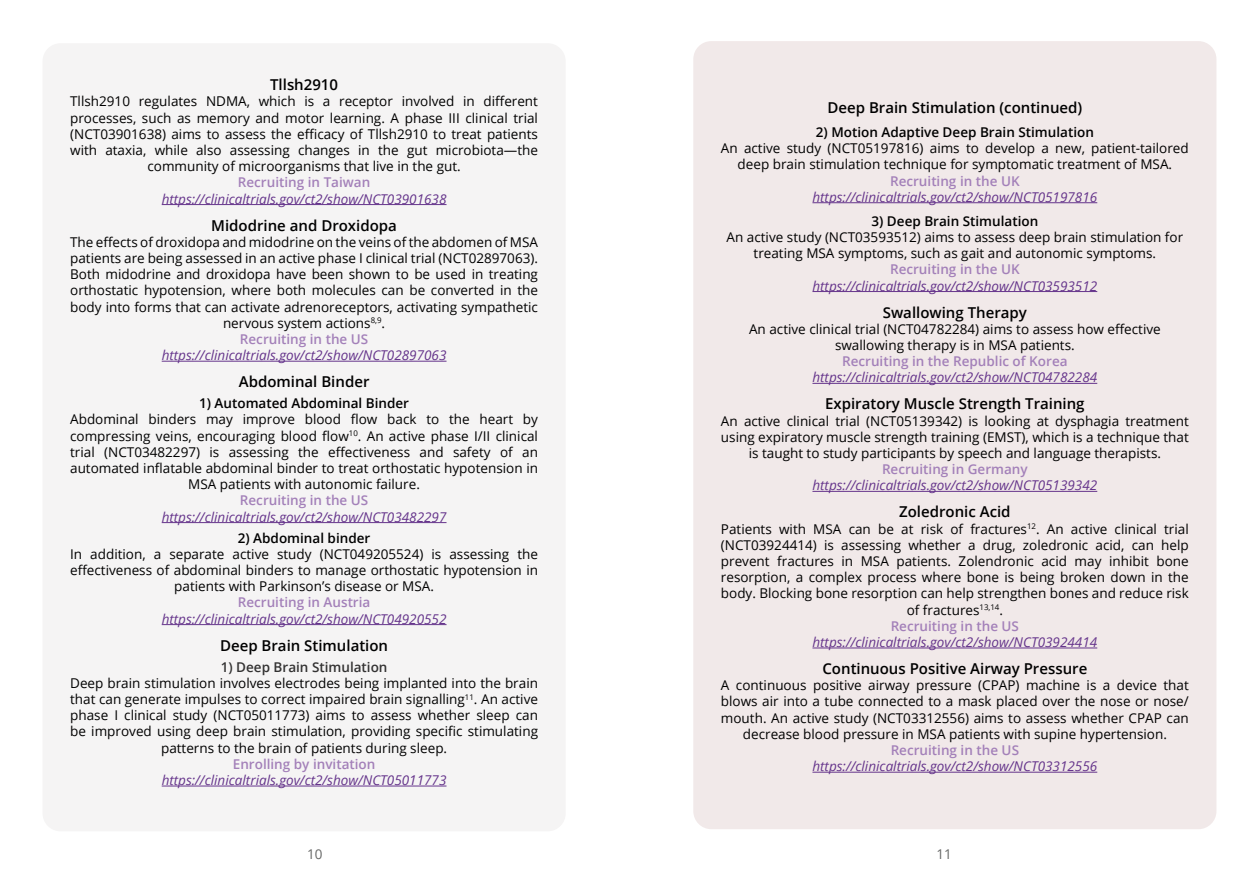
<style>
.page{position:relative;width:1259px;height:893px;background:#fff}
.page>*{position:absolute;margin:0;border:0;box-sizing:border-box;transform-origin:0 0}
.t1{font:600 15px "Open Sans";color:#000}
.t2{font:13.5px/16.2px "Open Sans";color:#000;text-align:center}
.t3{font:italic 13.5px "Open Sans";color:#65348b}
.t4{font:600 13.5px "Open Sans";color:#a380b9}
.t5{font:600 13.5px "Open Sans";color:#000}
.t6{font:600 13.5px "Open Sans";color:#333232}
.t7{font:13.5px "Open Sans";color:#666766}
.s1{font-weight:600;color:#a380b9}
</style>
<div class="page">
<div style="left:43px;top:43px;width:523px;height:788px;background:#f5f4f4;border-radius:18px"></div>
<hr style="left:162px;top:204px;width:284px;height:1px;background:#65348b">
<hr style="left:162px;top:361px;width:284px;height:1px;background:#65348b">
<hr style="left:162px;top:522px;width:284px;height:1px;background:#65348b">
<hr style="left:162px;top:624px;width:284px;height:1px;background:#65348b">
<hr style="left:162px;top:786px;width:284px;height:1px;background:#65348b">
<div style="left:693px;top:41px;width:523px;height:788px;background:#f1e9e9;border-radius:18px"></div>
<hr style="left:812px;top:202px;width:285px;height:1px;background:#65348b">
<hr style="left:812px;top:291px;width:285px;height:1px;background:#65348b">
<hr style="left:812px;top:383px;width:285px;height:1px;background:#65348b">
<hr style="left:812px;top:491px;width:285px;height:1px;background:#65348b">
<hr style="left:812px;top:648px;width:285px;height:1px;background:#65348b">
<hr style="left:812px;top:772px;width:285px;height:1px;background:#65348b">
<p class="t1" style="left:270px;top:74px;width:69px">Tllsh2910</p>
<p class="t2" style="left:70px;top:93px;width:469px">Tllsh2910 regulates NDMA, which is a receptor involved in different processes, such as memory and motor learning. A phase III clinical trial (NCT03901638) aims to assess the efficacy of Tllsh2910 to treat patients with ataxia, while also assessing changes in the gut microbiota—the community of microorganisms that live in the gut.</p>
<p class="t4" style="left:238px;top:173px;width:134px">Recruiting in Taiwan</p>
<p class="t3" style="left:162px;top:189px;width:286px">https://clinicaltrials.gov/ct2/show/NCT03901638</p>
<p class="t1" style="left:211px;top:215px;width:187px">Midodrine and Droxidopa</p>
<p class="t2" style="left:70px;top:233px;width:469px">The effects of droxidopa and midodrine on the veins of the abdomen of MSA patients are being assessed in an active phase I clinical trial (NCT02897063).<br>Both midodrine and droxidopa have been shown to be used in treating orthostatic hypotension, where both molecules can be converted in the body into forms that can activate adrenoreceptors, activating sympathetic nervous system actions<sup>8,9</sup>.<br><span class="s1">Recruiting in the US</span></p>
<p class="t3" style="left:162px;top:346px;width:286px">https://clinicaltrials.gov/ct2/show/NCT02897063</p>
<p class="t1" style="left:239px;top:371px;width:132px">Abdominal Binder</p>
<p class="t5" style="left:199px;top:394px;width:211px">1) Automated Abdominal Binder</p>
<p class="t2" style="left:70px;top:411px;width:469px">Abdominal binders may improve blood flow back to the heart by compressing veins, encouraging blood flow<sup>10</sup>. An active phase I/II clinical trial (NCT03482297) is assessing the effectiveness and safety of an automated inflatable abdominal binder to treat orthostatic hypotension in MSA patients with autonomic failure.</p>
<p class="t4" style="left:240px;top:491px;width:130px">Recruiting in the US</p>
<p class="t3" style="left:162px;top:507px;width:286px">https://clinicaltrials.gov/ct2/show/NCT03482297</p>
<p class="t5" style="left:238px;top:528px;width:134px">2) Abdominal binder</p>
<p class="t2" style="left:70px;top:545px;width:469px">In addition, a separate active study (NCT049205524) is assessing the effectiveness of abdominal binders to manage orthostatic hypotension in patients with Parkinson’s disease or MSA.</p>
<p class="t4" style="left:238px;top:593px;width:134px">Recruiting in Austria</p>
<p class="t3" style="left:162px;top:609px;width:286px">https://clinicaltrials.gov/ct2/show/NCT04920552</p>
<p class="t1" style="left:220px;top:635px;width:170px">Deep Brain Stimulation</p>
<p class="t6" style="left:221px;top:657px;width:168px">1) Deep Brain Stimulation</p>
<p class="t2" style="left:70px;top:674px;width:469px">Deep brain stimulation involves electrodes being implanted into the brain that can generate impulses to correct impaired brain signalling<sup>11</sup>. An active phase I clinical study (NCT05011773) aims to assess whether sleep can be improved using deep brain stimulation, providing specific stimulating patterns to the brain of patients during sleep.</p>
<p class="t4" style="left:233px;top:755px;width:144px">Enrolling by invitation</p>
<p class="t3" style="left:162px;top:771px;width:286px">https://clinicaltrials.gov/ct2/show/NCT05011773</p>
<p class="t1" style="left:827px;top:97px;width:256px">Deep Brain Stimulation (continued)</p>
<p class="t5" style="left:816px;top:123px;width:280px">2) Motion Adaptive Deep Brain Stimulation</p>
<p class="t2" style="left:721px;top:140px;width:469px">An active study (NCT05197816) aims to develop a new, patient-tailored deep brain stimulation technique for symptomatic treatment of MSA.</p>
<p class="t4" style="left:890px;top:171px;width:131px">Recruiting in the UK</p>
<p class="t3" style="left:812px;top:188px;width:286px">https://clinicaltrials.gov/ct2/show/NCT05197816</p>
<p class="t5" style="left:871px;top:212px;width:168px">3) Deep Brain Stimulation</p>
<p class="t2" style="left:726px;top:229px;width:458px">An active study (NCT03593512) aims to assess deep brain stimulation for treating MSA symptoms, such as gait and autonomic symptoms.</p>
<p class="t4" style="left:890px;top:260px;width:131px">Recruiting in the UK</p>
<p class="t3" style="left:812px;top:276px;width:286px">https://clinicaltrials.gov/ct2/show/NCT03593512</p>
<p class="t1" style="left:883px;top:302px;width:146px">Swallowing Therapy</p>
<p class="t2" style="left:749px;top:320px;width:413px">An active clinical trial (NCT04782284) aims to assess how effective swallowing therapy is in MSA patients.</p>
<p class="t4" style="left:842px;top:352px;width:227px">Recruiting in the Republic of Korea</p>
<p class="t3" style="left:812px;top:368px;width:286px">https://clinicaltrials.gov/ct2/show/NCT04782284</p>
<p class="t1" style="left:825px;top:394px;width:261px">Expiratory Muscle Strength Training</p>
<p class="t2" style="left:721px;top:412px;width:469px">An active clinical trial (NCT05139342) is looking at dysphagia treatment using expiratory muscle strength training (EMST), which is a technique that is taught to study participants by speech and language therapists.</p>
<p class="t4" style="left:882px;top:460px;width:147px">Recruiting in Germany</p>
<p class="t3" style="left:812px;top:476px;width:286px">https://clinicaltrials.gov/ct2/show/NCT05139342</p>
<p class="t1" style="left:899px;top:502px;width:113px">Zoledronic Acid</p>
<p class="t2" style="left:721px;top:520px;width:469px">Patients with MSA can be at risk of fractures<sup>12</sup>. An active clinical trial (NCT03924414) is assessing whether a drug, zoledronic acid, can help prevent fractures in MSA patients. Zolendronic acid may inhibit bone resorption, a complex process where bone is being broken down in the body. Blocking bone resorption can help strengthen bones and reduce risk of fractures<sup>13,14</sup>.<br><span class="s1">Recruiting in the US</span></p>
<p class="t3" style="left:812px;top:633px;width:286px">https://clinicaltrials.gov/ct2/show/NCT03924414</p>
<p class="t1" style="left:822px;top:658px;width:266px">Continuous Positive Airway Pressure</p>
<p class="t2" style="left:721px;top:677px;width:469px">A continuous positive airway pressure (CPAP) machine is a device that blows air into a tube connected to a mask placed over the nose or nose/ mouth. An active study (NCT03312556) aims to assess whether CPAP can decrease blood pressure in MSA patients with supine hypertension.</p>
<p class="t4" style="left:890px;top:741px;width:130px">Recruiting in the US</p>
<p class="t3" style="left:812px;top:757px;width:286px">https://clinicaltrials.gov/ct2/show/NCT03312556</p>
<p class="t7" style="left:307px;top:844px;width:17px">10</p>
<p class="t7" style="left:936px;top:844px;width:17px">11</p>
</div>
